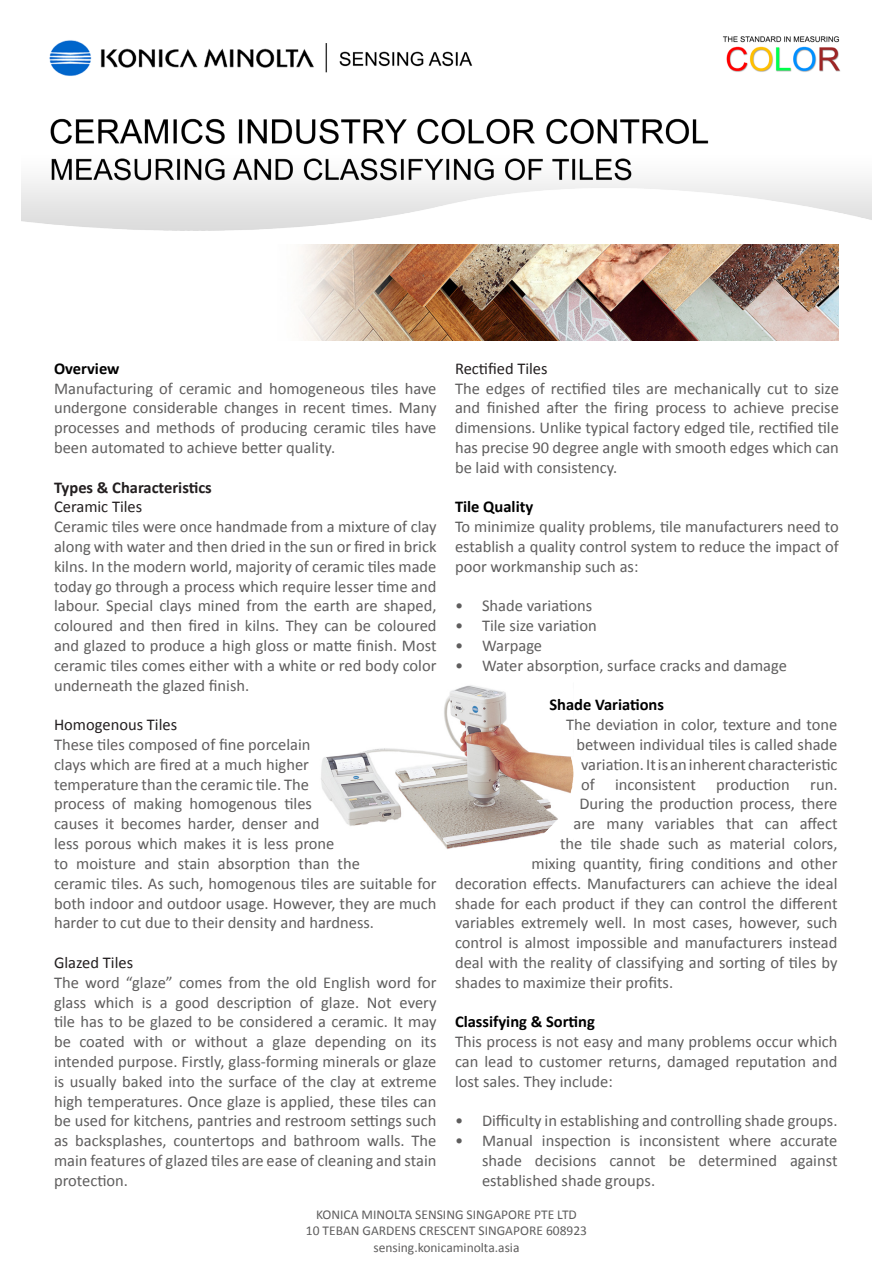
<style>
.page{position:relative;width:893px;height:1263px;background:#fff}
.page>*{position:absolute;margin:0;border:0;box-sizing:border-box;transform-origin:0 0}
.t1{font:16.5px/19.8px "Calibri";color:#5f5e5e;text-align:justify}
.t2{font:700 16.5px "Calibri";color:#000}
.t3{font:16.5px "Calibri";color:#231f20}
.t4{font:700 16.5px "Calibri";color:#231f20}
.t5{font:13.5px "Calibri";color:#5f5e5e}
</style>
<div class="page">
<img style="left:21px;top:36px;width:851px;height:195px">
<img style="left:321px;top:685px;width:253px;height:164px">
<img style="left:300px;top:244px;width:539px;height:96px">
<p class="t2" style="left:54px;top:358px;width:67px">Overview</p>
<p class="t1" style="left:54px;top:378px;width:384px">Manufacturing of ceramic and homogeneous tiles have undergone considerable changes in recent times. Many processes and methods of producing ceramic tiles have been automated to achieve better quality.</p>
<p class="t4" style="left:54px;top:477px;width:159px">Types &amp; Characteristics</p>
<p class="t3" style="left:54px;top:496px;width:90px">Ceramic Tiles</p>
<p class="t1" style="left:54px;top:517px;width:384px">Ceramic tiles were once handmade from a mixture of clay along with water and then dried in the sun or fired in brick kilns. In the modern world, majority of ceramic tiles made today go through a process which require lesser time and labour. Special clays mined from the earth are shaped, coloured and then fired in kilns. They can be coloured and glazed to produce a high gloss or matte finish. Most ceramic tiles comes either with a white or red body color underneath the glazed finish.</p>
<p class="t3" style="left:54px;top:714px;width:125px">Homogenous Tiles</p>
<p class="t1" style="left:54px;top:735px;width:384px;text-align:left">These tiles composed of fine porcelain<br>clays which are fired at a much higher<br>temperature than the ceramic tile. The<br>process of making homogenous tiles<br>causes it becomes harder, denser and<br>less porous which makes it is less prone<br>to moisture and stain absorption than the<br>ceramic tiles. As such, homogenous tiles are suitable for both indoor and outdoor usage. However, they are much harder to cut due to their density and hardness.</p>
<p class="t3" style="left:54px;top:952px;width:81px">Glazed Tiles</p>
<p class="t1" style="left:54px;top:972px;width:384px">The word “glaze” comes from the old English word for glass which is a good description of glaze. Not every tile has to be glazed to be considered a ceramic. It may be coated with or without a glaze depending on its intended purpose. Firstly, glass-forming minerals or glaze is usually baked into the surface of the clay at extreme high temperatures. Once glaze is applied, these tiles can be used for kitchens, pantries and restroom settings such as backsplashes, countertops and bathroom walls. The main features of glazed tiles are ease of cleaning and stain protection.</p>
<p class="t3" style="left:455px;top:358px;width:94px">Rectified Tiles</p>
<p class="t1" style="left:455px;top:378px;width:385px">The edges of rectified tiles are mechanically cut to size and finished after the firing process to achieve precise dimensions. Unlike typical factory edged tile, rectified tile has precise 90 degree angle with smooth edges which can be laid with consistency.</p>
<p class="t2" style="left:455px;top:496px;width:80px">Tile Quality</p>
<p class="t1" style="left:455px;top:517px;width:385px">To minimize quality problems, tile manufacturers need to establish a quality control system to reduce the impact of poor workmanship such as:</p>
<p class="t1" style="left:455px;top:596px;width:139px">• Shade variations</p>
<p class="t1" style="left:455px;top:616px;width:143px">• Tile size variation</p>
<p class="t1" style="left:455px;top:636px;width:89px">• Warpage</p>
<p class="t1" style="left:455px;top:655px;width:333px">• Water absorption, surface cracks and damage</p>
<p class="t2" style="left:549px;top:694px;width:116px">Shade Variations</p>
<p class="t1" style="left:566px;top:715px;width:273px">The deviation in color, texture and tone</p>
<p class="t1" style="left:576px;top:735px;width:262px">between individual tiles is called shade</p>
<p class="t1" style="left:581px;top:754px;width:258px">variation. It is an inherent characteristic</p>
<p class="t1" style="left:581px;top:774px;width:258px">of inconsistent production run.</p>
<p class="t1" style="left:579px;top:794px;width:260px">During the production process, there</p>
<p class="t1" style="left:573px;top:814px;width:266px">are many variables that can affect</p>
<p class="t1" style="left:560px;top:834px;width:279px">the tile shade such as material colors,</p>
<p class="t1" style="left:531px;top:853px;width:308px">mixing quantity, firing conditions and other</p>
<p class="t1" style="left:455px;top:873px;width:384px">decoration effects. Manufacturers can achieve the ideal</p>
<p class="t1" style="left:455px;top:893px;width:384px">shade for each product if they can control the different</p>
<p class="t1" style="left:455px;top:913px;width:384px">variables extremely well. In most cases, however, such</p>
<p class="t1" style="left:455px;top:933px;width:384px">control is almost impossible and manufacturers instead</p>
<p class="t1" style="left:455px;top:952px;width:384px">deal with the reality of classifying and sorting of tiles by</p>
<p class="t1" style="left:455px;top:972px;width:220px">shades to maximize their profits.</p>
<p class="t2" style="left:455px;top:1011px;width:141px">Classifying &amp; Sorting</p>
<p class="t1" style="left:455px;top:1032px;width:384px">This process is not easy and many problems occur which can lead to customer returns, damaged reputation and lost sales. They include:</p>
<p class="t1" style="left:455px;top:1111px;width:384px">• Difficulty in establishing and controlling shade groups.</p>
<p class="t1" style="left:482px;top:1131px;width:357px;text-indent:-27px">• Manual inspection is inconsistent where accurate shade decisions cannot be determined against established shade groups.</p>
<p class="t5" style="left:316px;top:1206px;width:262px">KONICA MINOLTA SENSING SINGAPORE PTE LTD</p>
<p class="t5" style="left:306px;top:1222px;width:283px">10 TEBAN GARDENS CRESCENT SINGAPORE 608923</p>
<p class="t5" style="left:373px;top:1238px;width:148px">sensing.konicaminolta.asia</p>
</div>
